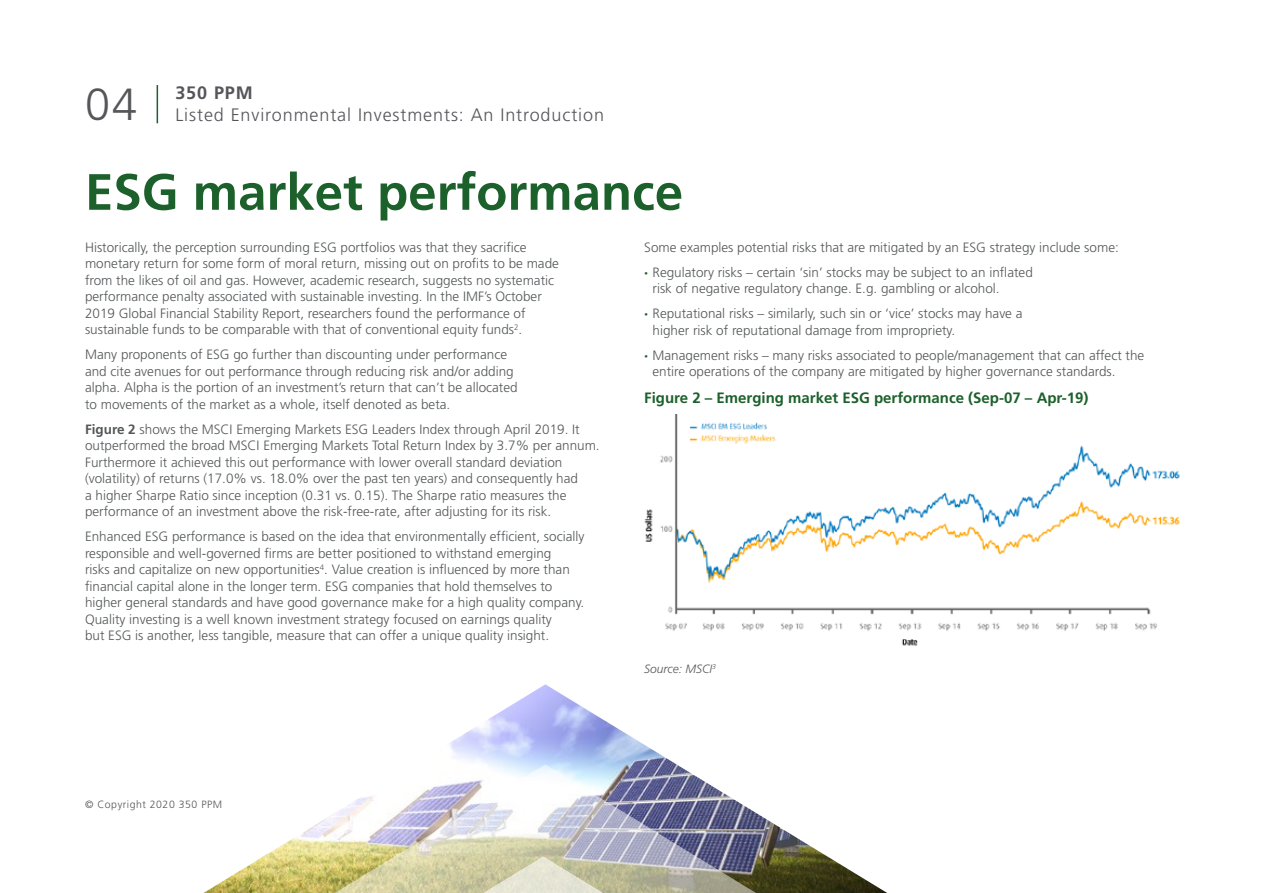
<style>
.page{position:relative;width:1263px;height:893px;background:#fff}
.page>*{position:absolute;margin:0;border:0;box-sizing:border-box;transform-origin:0 0}
.t1{font:700 51px "Frutiger";color:#1c612b}
.t2{font:300 45px "Frutiger";color:#55565a}
.t3{font:300 18px "Frutiger";letter-spacing:.05em;color:#55565a}
.t4{font:700 18px "Frutiger";letter-spacing:.05em;color:#55565a}
.t5{font:700 15px "Frutiger";color:#1c612b}
.t6{font:300 13.5px/16.5px "Frutiger";color:#545759}
.t7{font:italic 300 12px "Frutiger";color:#545759}
.t8{font:300 10.5px "Frutiger";letter-spacing:.05em;color:#55565a}
.s1{font-weight:700}
.s2{font-weight:900;color:#1c612b}
</style>
<div class="page">
<hr style="left:157px;top:85px;width:1px;height:38px;background:#1c612b">
<img style="left:644px;top:415px;width:536px;height:231px">
<img style="left:203px;top:684px;width:684px;height:209px">
<img style="left:272px;top:764px;width:547px;height:129px">
<svg style="left:420px;top:856px;width:247px;height:37px;background:#cbc9ab"></svg>
<h2 class="t2" style="left:85px;top:79px;width:54px">04</h2>
<h3 class="t4" style="left:175px;top:82px;width:79px">350 PPM</h3>
<h3 class="t3" style="left:175px;top:104px;width:430px">Listed Environmental Investments: An Introduction</h3>
<h1 class="t1" style="left:85px;top:162px;width:600px">ESG market performance</h1>
<p class="t6" style="left:85px;top:239px;width:475px">Historically, the perception surrounding ESG portfolios was that they sacrifice monetary return for some form of moral return, missing out on profits to be made from the likes of oil and gas. However, academic research, suggests no systematic performance penalty associated with sustainable investing. In the IMF’s October 2019 Global Financial Stability Report, researchers found the performance of sustainable funds to be comparable with that of conventional equity funds<sup>2</sup>.</p>
<p class="t6" style="left:85px;top:346px;width:434px">Many proponents of ESG go further than discounting under performance and cite avenues for out performance through reducing risk and/or adding alpha. Alpha is the portion of an investment’s return that can’t be allocated to movements of the market as a whole, itself denoted as beta.</p>
<p class="t6" style="left:85px;top:421px;width:516px"><span class="s1">Figure 2</span> shows the MSCI Emerging Markets ESG Leaders Index through April 2019. It outperformed the broad MSCI Emerging Markets Total Return Index by 3.7% per annum.<br>Furthermore it achieved this out performance with lower overall standard deviation (volatility) of returns (17.0% vs. 18.0% over the past ten years) and consequently had<br>a higher Sharpe Ratio since inception (0.31 vs. 0.15). The Sharpe ratio measures the performance of an investment above the risk-free-rate, after adjusting for its risk.</p>
<p class="t6" style="left:85px;top:528px;width:501px">Enhanced ESG performance is based on the idea that environmentally efficient, socially responsible and well-governed firms are better positioned to withstand emerging<br>risks and capitalize on new opportunities<sup>4</sup>. Value creation is influenced by more than financial capital alone in the longer term. ESG companies that hold themselves to higher general standards and have good governance make for a high quality company.<br>Quality investing is a well known investment strategy focused on earnings quality<br>but ESG is another, less tangible, measure that can offer a unique quality insight.</p>
<p class="t6" style="left:644px;top:235px;width:476px;line-height:25px">Some examples potential risks that are mitigated by an ESG strategy include some: <span class="s2">·</span> Regulatory risks – certain ‘sin’ stocks may be subject to an inflated</p>
<p class="t6" style="left:644px;top:276px;width:380px;line-height:25px;text-indent:8px">risk of negative regulatory change. E.g. gambling or alcohol.<br><span class="s2">·</span> Reputational risks – similarly, such sin or ‘vice’ stocks may have a</p>
<p class="t6" style="left:644px;top:318px;width:502px;line-height:25px;text-indent:8px">higher risk of reputational damage from impropriety.<br><span class="s2">·</span> Management risks – many risks associated to people/management that can affect the</p>
<p class="t6" style="left:652px;top:363px;width:465px">entire operations of the company are mitigated by higher governance standards.</p>
<p class="t5" style="left:644px;top:389px;width:446px">Figure 2 – Emerging market ESG performance (Sep-07 – Apr-19)</p>
<p class="t8" style="left:85px;top:798px;width:139px">© Copyright 2020 350 PPM</p>
<p class="t7" style="left:644px;top:662px;width:73px">Source: MSCI<sup>3</sup></p>
</div>
